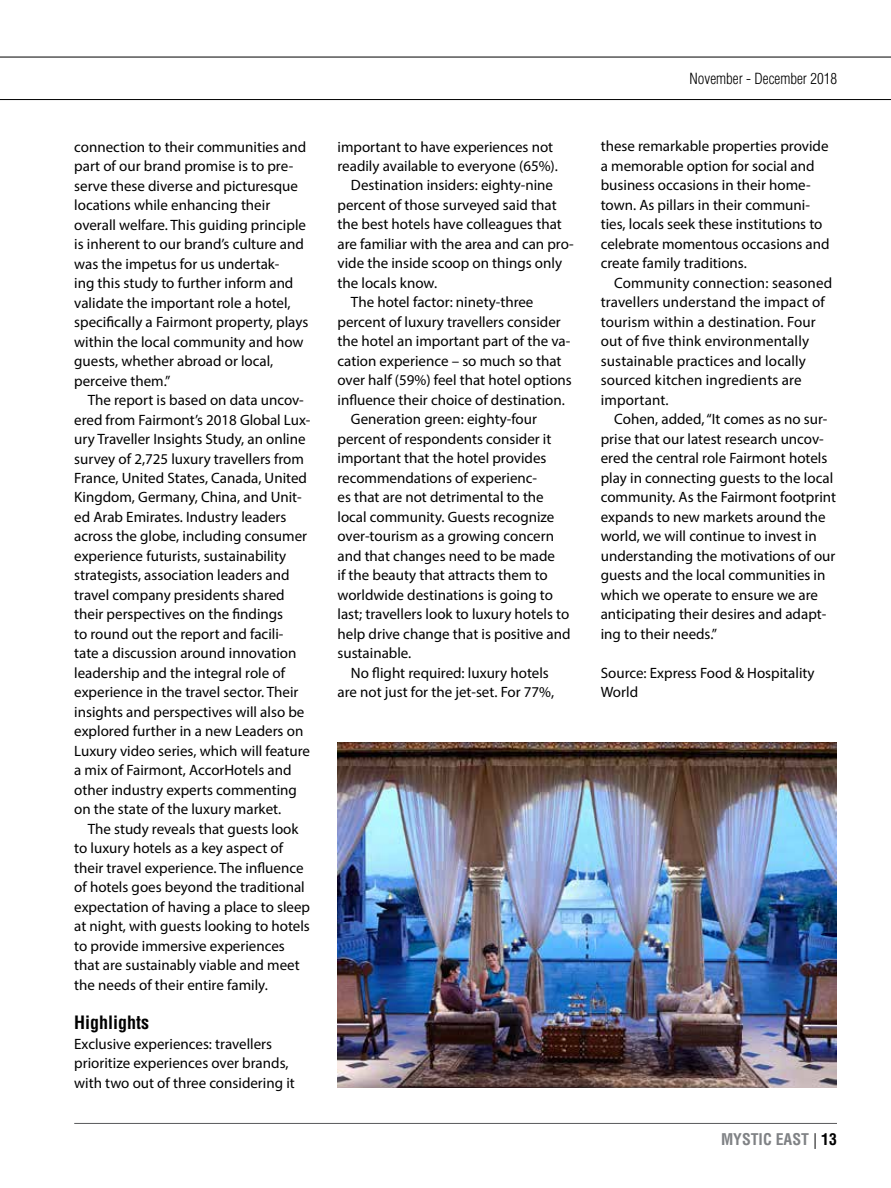
<style>
.page{position:relative;width:891px;height:1188px;background:#fff}
.page>*{position:absolute;margin:0;border:0;box-sizing:border-box;transform-origin:0 0}
.t1{font:700 condensed 18px "Helvetica LT Std";color:#000}
.t2{font:700 condensed 15.75px "Helvetica LT Std";color:#808285}
.t3{font:15px/19.5px "Myriad Pro";color:#000}
.t4{font:300 condensed 15px "Helvetica LT Std";color:#000}
.s1{font-weight:300;font-stretch:normal;color:#000}
.s2{color:#000}
</style>
<div class="page">
<hr style="left:74px;top:1123px;width:763px;height:1px;background:#58595b">
<hr style="left:0;top:57px;width:891px;height:1px;background:#000">
<hr style="left:0;top:99px;width:891px;height:1px;background:#000">
<img style="left:338px;top:742px;width:499px;height:346px">
<p class="t3" style="left:74px;top:136px;width:236px">connection to their communities and part of our brand promise is to pre&shy;serve these diverse and picturesque locations while enhancing their overall welfare. This guiding principle is inherent to our brand’s culture and was the impetus for us undertak-<br>ing this study to further inform and validate the important role a hotel, specifically a Fairmont property, plays within the local community and how guests, whether abroad or local, perceive them.”</p>
<p class="t3" style="left:74px;top:390px;width:238px;text-indent:14px">The report is based on data uncov&shy;ered from Fairmont’s 2018 Global Lux&shy;ury Traveller Insights Study, an online survey of 2,725 luxury travellers from France, United States, Canada, United Kingdom, Germany, China, and Unit&shy;ed Arab Emirates. Industry leaders across the globe, including consumer experience futurists, sustainability strategists, association leaders and travel company presidents shared their perspectives on the findings<br>to round out the report and facili&shy;tate a discussion around innovation leadership and the integral role of experience in the travel sector. Their insights and perspectives will also be explored further in a new Leaders on Luxury video series, which will feature a mix of Fairmont, AccorHotels and other industry experts commenting on the state of the luxury market.</p>
<p class="t3" style="left:74px;top:819px;width:237px;text-indent:14px">The study reveals that guests look to luxury hotels as a key aspect of their travel experience. The influence of hotels goes beyond the traditional expectation of having a place to sleep at night, with guests looking to hotels to provide immersive experiences that are sustainably viable and meet the needs of their entire family.</p>
<p class="t1" style="left:74px;top:1011px;width:77px">Highlights</p>
<p class="t3" style="left:74px;top:1033px;width:222px">Exclusive experiences: travellers prioritize experiences over brands, with two out of three considering it</p>
<p class="t3" style="left:338px;top:136px;width:217px">important to have experiences not</p>
<p class="t3" style="left:338px;top:156px;width:222px">readily available to everyone (65%).</p>
<p class="t3" style="left:351px;top:175px;width:204px">Destination insiders: eighty-nine</p>
<p class="t3" style="left:338px;top:195px;width:221px">percent of those surveyed said that</p>
<p class="t3" style="left:338px;top:214px;width:226px">the best hotels have colleagues that</p>
<p class="t3" style="left:338px;top:234px;width:238px">are familiar with the area and can pro-</p>
<p class="t3" style="left:338px;top:253px;width:226px">vide the inside scoop on things only</p>
<p class="t3" style="left:338px;top:273px;width:101px">the locals know.</p>
<p class="t3" style="left:351px;top:292px;width:184px">The hotel factor: ninety-three</p>
<p class="t3" style="left:338px;top:312px;width:225px">percent of luxury travellers consider</p>
<p class="t3" style="left:338px;top:331px;width:234px">the hotel an important part of the va-</p>
<p class="t3" style="left:338px;top:351px;width:226px">cation experience – so much so that</p>
<p class="t3" style="left:338px;top:370px;width:236px">over half (59%) feel that hotel options</p>
<p class="t3" style="left:338px;top:390px;width:229px">influence their choice of destination.</p>
<p class="t3" style="left:351px;top:409px;width:187px">Generation green: eighty-four</p>
<p class="t3" style="left:338px;top:429px;width:215px">percent of respondents consider it</p>
<p class="t3" style="left:338px;top:448px;width:210px">important that the hotel provides</p>
<p class="t3" style="left:338px;top:468px;width:201px">recommendations of experienc-</p>
<p class="t3" style="left:338px;top:487px;width:208px">es that are not detrimental to the</p>
<p class="t3" style="left:338px;top:507px;width:218px">local community. Guests recognize</p>
<p class="t3" style="left:338px;top:526px;width:218px">over-tourism as a growing concern</p>
<p class="t3" style="left:338px;top:546px;width:219px">and that changes need to be made</p>
<p class="t3" style="left:338px;top:565px;width:212px">if the beauty that attracts them to</p>
<p class="t3" style="left:338px;top:585px;width:217px">worldwide destinations is going to</p>
<p class="t3" style="left:338px;top:604px;width:233px">last; travellers look to luxury hotels to</p>
<p class="t3" style="left:338px;top:624px;width:235px">help drive change that is positive and</p>
<p class="t3" style="left:338px;top:643px;width:75px">sustainable.</p>
<p class="t3" style="left:351px;top:663px;width:199px">No flight required: luxury hotels</p>
<p class="t3" style="left:338px;top:682px;width:218px">are not just for the jet-set. For 77%,</p>
<p class="t4" style="left:690px;top:69px;width:149px">November - December 2018</p>
<p class="t3" style="left:601px;top:136px;width:230px">these remarkable properties provide a memorable option for social and business occasions in their home&shy;town. As pillars in their communi&shy;ties, locals seek these institutions to celebrate momentous occasions and create family traditions.</p>
<p class="t3" style="left:601px;top:273px;width:233px;text-indent:14px">Community connection: seasoned travellers understand the impact of tourism within a destination. Four out of five think environmentally sustainable practices and locally sourced kitchen ingredients are important.</p>
<p class="t3" style="left:601px;top:409px;width:237px;text-indent:14px">Cohen, added, “It comes as no sur&shy;prise that our latest research uncov&shy;ered the central role Fairmont hotels play in connecting guests to the local community. As the Fairmont footprint expands to new markets around the world, we will continue to invest in understanding the motivations of our guests and the local communities in which we operate to ensure we are anticipating their desires and adapt&shy;ing to their needs.”</p>
<p class="t3" style="left:601px;top:663px;width:215px">Source: Express Food &amp; Hospitality<br>World</p>
<p class="t2" style="left:721px;top:1130px;width:117px">MYSTIC EAST <span class="s1">|</span> <span class="s2">13</span></p>
</div>
